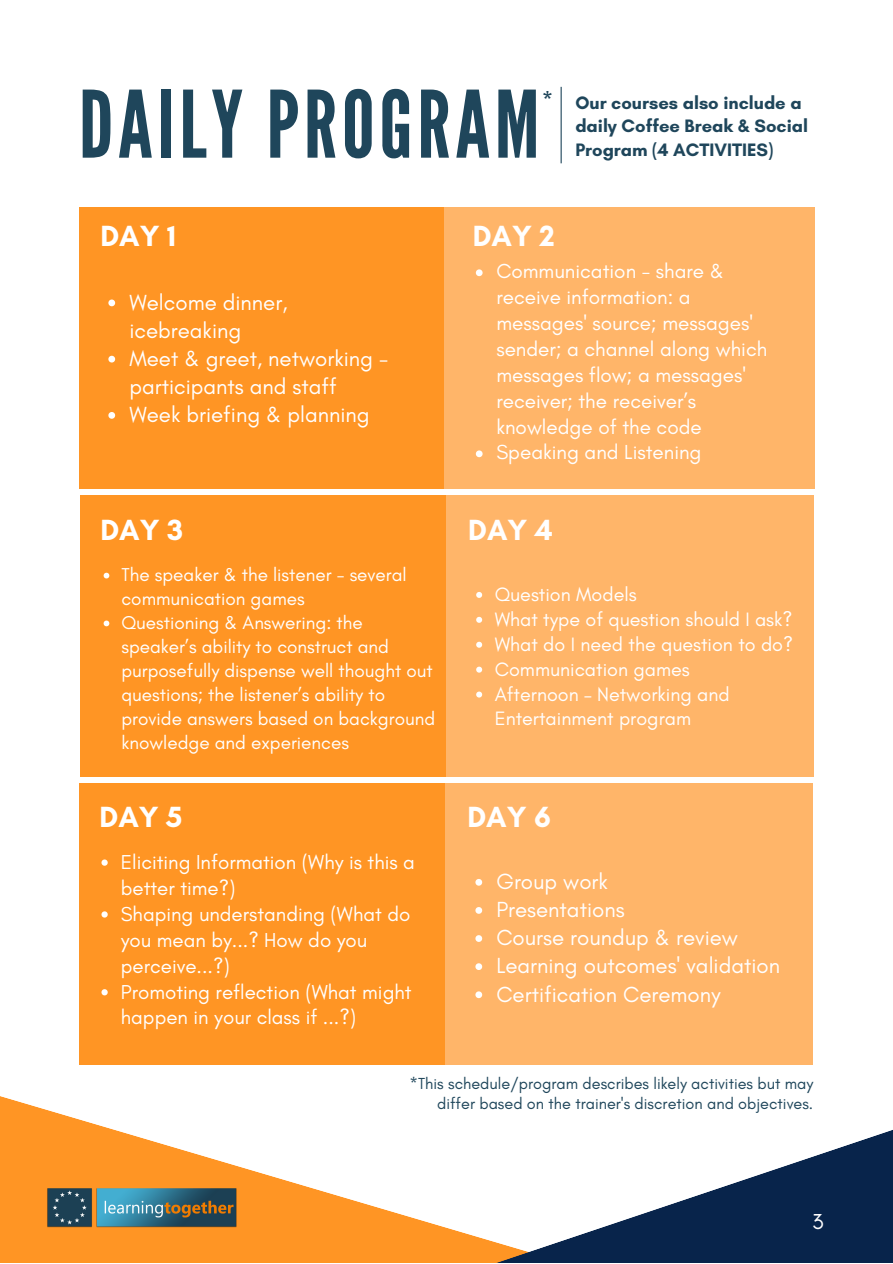
<style>
.page{position:relative;width:893px;height:1264px;background:#fff}
.page>*{position:absolute;margin:0;border:0;box-sizing:border-box;transform-origin:0 0}
.t1{font:92.55px "League Gothic";letter-spacing:.05em;color:#1f465b}
.t2{font:700 29.7px "Glacial Indifference";color:#fff}
.t3{font:22.2px/28px "Glacial Indifference";color:#fff}
.t4{font:22.05px "Glacial Indifference";color:#fff}
.t5{font:700 21.3px "Glacial Indifference";color:#1f465b}
.t6{font:20.7px/25.8px "Glacial Indifference";color:#fff}
.t7{font:20.55px/26px "Glacial Indifference";color:#fff}
.t8{font:19.65px/24.9px "Glacial Indifference";color:#fff}
.t9{font:18.9px/23.9px "Glacial Indifference";color:#fff}
.t10{font:700 18.3px/23.5px "Glacial Indifference";color:#1f465b}
.t11{font:16.2px/20.2px "Glacial Indifference";color:#1f465b;text-align:right}
</style>
<div class="page">
<div style="left:80px;top:208px;width:388px;height:281px;background:#ff9524"></div>
<div style="left:444px;top:208px;width:370px;height:281px;background:#ffb569"></div>
<svg style="left:0;top:1064px;width:813px;height:198px"></svg>
<svg style="left:216px;top:1096px;width:676px;height:166px"></svg>
<div style="left:80px;top:495px;width:366px;height:281px;background:#ff9524"></div>
<div style="left:446px;top:495px;width:368px;height:281px;background:#ffb569"></div>
<div style="left:79px;top:783px;width:366px;height:281px;background:#ff9524"></div>
<div style="left:445px;top:783px;width:368px;height:281px;background:#ffb569"></div>
<svg style="left:108px;top:299px;width:7px;height:7px"></svg>
<svg style="left:108px;top:356px;width:7px;height:6px"></svg>
<svg style="left:108px;top:412px;width:7px;height:7px"></svg>
<svg style="left:476px;top:269px;width:6px;height:7px"></svg>
<svg style="left:476px;top:450px;width:6px;height:7px"></svg>
<svg style="left:104px;top:572px;width:5px;height:6px"></svg>
<svg style="left:104px;top:620px;width:5px;height:6px"></svg>
<svg style="left:476px;top:592px;width:6px;height:6px"></svg>
<svg style="left:476px;top:617px;width:6px;height:6px"></svg>
<svg style="left:476px;top:641px;width:6px;height:6px"></svg>
<svg style="left:476px;top:666px;width:6px;height:6px"></svg>
<svg style="left:476px;top:691px;width:6px;height:6px"></svg>
<svg style="left:101px;top:859px;width:7px;height:6px"></svg>
<svg style="left:101px;top:911px;width:7px;height:6px"></svg>
<svg style="left:101px;top:989px;width:7px;height:6px"></svg>
<svg style="left:475px;top:879px;width:7px;height:6px"></svg>
<svg style="left:475px;top:907px;width:7px;height:6px"></svg>
<svg style="left:475px;top:935px;width:7px;height:6px"></svg>
<svg style="left:475px;top:963px;width:7px;height:7px"></svg>
<svg style="left:475px;top:991px;width:7px;height:7px"></svg>
<img style="left:43px;top:1181px;width:199px;height:53px">
<hr style="left:560px;top:87px;width:1px;height:76px;background:#1f465b">
<h1 class="t1" style="left:79px;top:71px;width:462px">DAILY PROGRAM</h1>
<p class="t10" style="left:575px;top:90px;width:234px">Our courses also include a daily Coffee Break &amp; Social<br>Program (4 ACTIVITIES)</p>
<p class="t5" style="left:542px;top:86px;width:12px">*</p>
<h2 class="t2" style="left:100px;top:218px;width:77px">DAY 1</h2>
<p class="t3" style="left:129px;top:288px;width:260px">Welcome dinner, icebreaking<br>Meet &amp; greet, networking - participants and staff<br>Week briefing &amp; planning</p>
<h2 class="t2" style="left:472px;top:218px;width:83px">DAY 2</h2>
<p class="t6" style="left:496px;top:258px;width:272px">Communication - share &amp; receive information: a messages' source; messages' sender; a channel along which messages flow; a messages' receiver; the receiver’s knowledge of the code<br>Speaking and Listening</p>
<h2 class="t2" style="left:100px;top:511px;width:84px">DAY 3</h2>
<h2 class="t2" style="left:468px;top:511px;width:86px">DAY 4</h2>
<p class="t9" style="left:121px;top:563px;width:315px">The speaker &amp; the listener - several communication games<br>Questioning &amp; Answering: the speaker’s ability to construct and purposefully dispense well thought out questions; the listener’s ability to provide answers based on background knowledge and experiences</p>
<p class="t8" style="left:494px;top:581px;width:300px">Question Models<br>What type of question should I ask?<br>What do I need the question to do?<br>Communication games<br>Afternoon – Networking and<br>Entertainment program</p>
<h2 class="t2" style="left:100px;top:799px;width:84px">DAY 5</h2>
<h2 class="t2" style="left:467px;top:799px;width:85px">DAY 6</h2>
<p class="t7" style="left:121px;top:848px;width:296px">Eliciting Information (Why is this a better time?)<br>Shaping understanding (What do you mean by...? How do you perceive...?)<br>Promoting reflection (What might happen in your class if ...?)</p>
<p class="t3" style="left:496px;top:867px;width:285px">Group work<br>Presentations<br>Course roundup &amp; review<br>Learning outcomes' validation<br>Certification Ceremony</p>
<p class="t11" style="left:409px;top:1073px;width:405px">*This schedule/program describes likely activities but may differ based on the trainer's discretion and objectives.</p>
<p class="t4" style="left:812px;top:1207px;width:13px">3</p>
</div>
